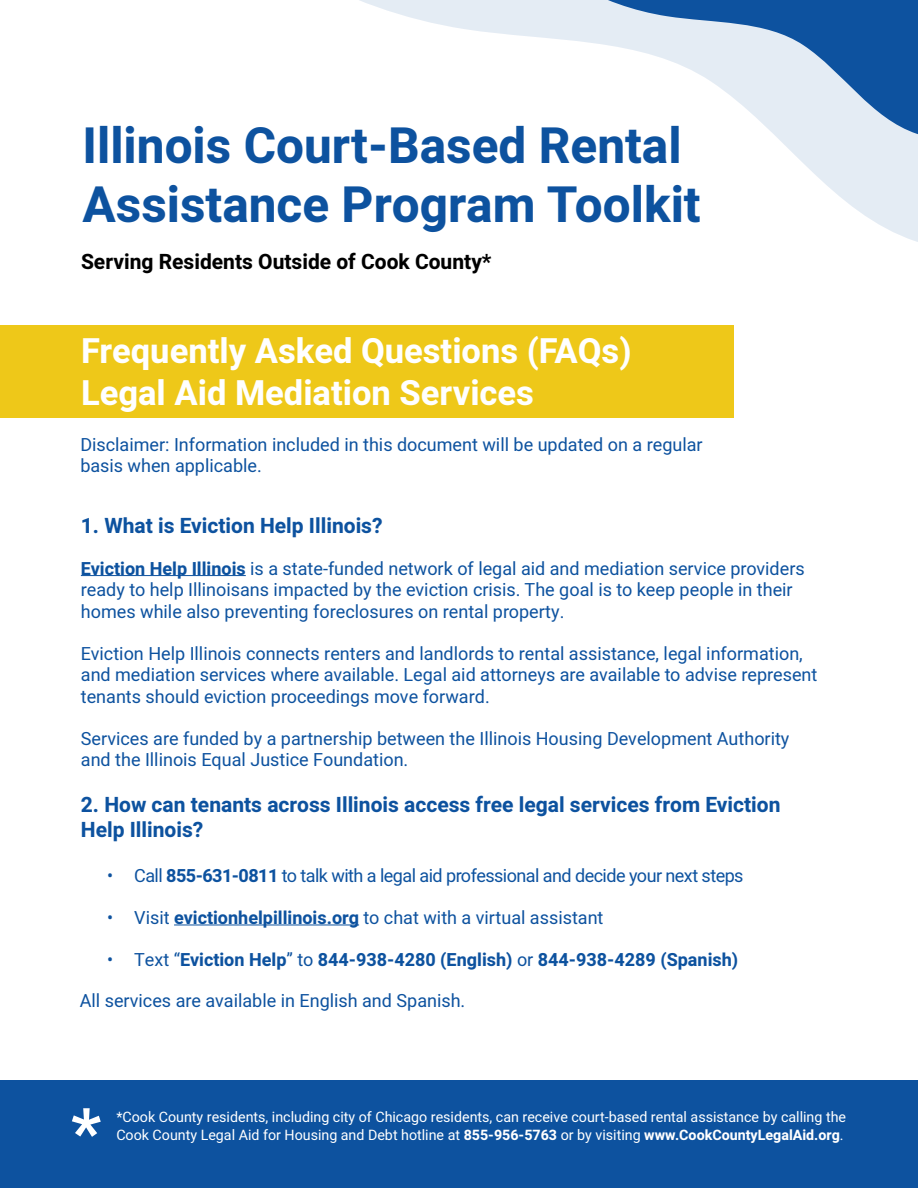
<style>
.page{position:relative;width:918px;height:1188px;background:#fff}
.page>*{position:absolute;margin:0;border:0;box-sizing:border-box;transform-origin:0 0}
.t1{font:700 66px "Heebo";color:#fff}
.t2{font:700 49.5px/59.4px "Heebo";color:#0d529f}
.t3{font:700 34.5px/41.4px "Heebo";color:#fff}
.t4{font:700 21px/25.2px "Heebo";color:#0d529f}
.t5{font:700 21px "Heebo";color:#000}
.t6{font:18px/21.6px "Heebo";color:#0d529f}
.t7{font:18px "Heebo";letter-spacing:-.03em;color:#0d529f}
.t8{font:700 18px "Heebo";color:#0d529f}
.t9{font:14.25px/18px "Heebo";color:#fff}
.s1{font-weight:700}
.s2{font-weight:400}
</style>
<div class="page">
<div style="left:0;top:1080px;width:918px;height:108px;background:#0d529f"></div>
<svg style="left:167px;top:0;width:567px;height:577px"></svg>
<svg style="left:502px;top:0;width:416px;height:336px"></svg>
<hr style="left:81px;top:575px;width:165px;height:1px;background:#0d529f">
<div style="left:0;top:325px;width:733px;height:93px;background:#eec819"></div>
<hr style="left:174px;top:925px;width:185px;height:1px;background:#0d529f">
<h2 class="t2" style="left:83px;top:117px;width:620px">Illinois Court-Based Rental<br>Assistance Program Toolkit</h2>
<p class="t5" style="left:81px;top:247px;width:412px">Serving Residents Outside of Cook County*</p>
<h3 class="t3" style="left:81px;top:331px;width:552px">Frequently Asked Questions (FAQs)<br>Legal Aid Mediation Services</h3>
<p class="t6" style="left:80px;top:433px;width:624px">Disclaimer: Information included in this document will be updated on a regular basis when applicable.</p>
<p class="t4" style="left:81px;top:513px;width:303px">1. What is Eviction Help Illinois?</p>
<p class="t6" style="left:81px;top:557px;width:725px"><span class="s1">Eviction Help Illinois</span> is a state-funded network of legal aid and mediation service providers ready to help Illinoisans impacted by the eviction crisis. The goal is to keep people in their homes while also preventing foreclosures on rental property.</p>
<p class="t6" style="left:81px;top:643px;width:738px">Eviction Help Illinois connects renters and landlords to rental assistance, legal information, and mediation services where available. Legal aid attorneys are available to advise represent tenants should eviction proceedings move forward.</p>
<p class="t6" style="left:81px;top:728px;width:710px">Services are funded by a partnership between the Illinois Housing Development Authority and the Illinois Equal Justice Foundation.</p>
<p class="t4" style="left:81px;top:792px;width:701px">2. How can tenants across Illinois access free legal services from Eviction<br>Help Illinois?</p>
<p class="t7" style="left:107px;top:863px;width:638px">• Call <span class="s1">855-631-0811</span> to talk with a legal aid professional and decide your next steps</p>
<p class="t6" style="left:107px;top:907px;width:498px">• Visit <span class="s1">evictionhelpillinois.org</span> to chat with a virtual assistant</p>
<p class="t8" style="left:107px;top:947px;width:633px"><span class="s2">• Text “</span>Eviction Help<span class="s2">” to</span> 844-938-4280 (English) <span class="s2">or</span> 844-938-4289 (Spanish)</p>
<p class="t6" style="left:80px;top:990px;width:387px">All services are available in English and Spanish.</p>
<h1 class="t1" style="left:71px;top:1086px;width:32px">*</h1>
<p class="t9" style="left:116px;top:1107px;width:731px">*Cook County residents, including city of Chicago residents, can receive court-based rental assistance by calling the<br>Cook County Legal Aid for Housing and Debt hotline at <span class="s1">855-956-5763</span> or by visiting <span class="s1">www.CookCountyLegalAid.org</span>.</p>
</div>
